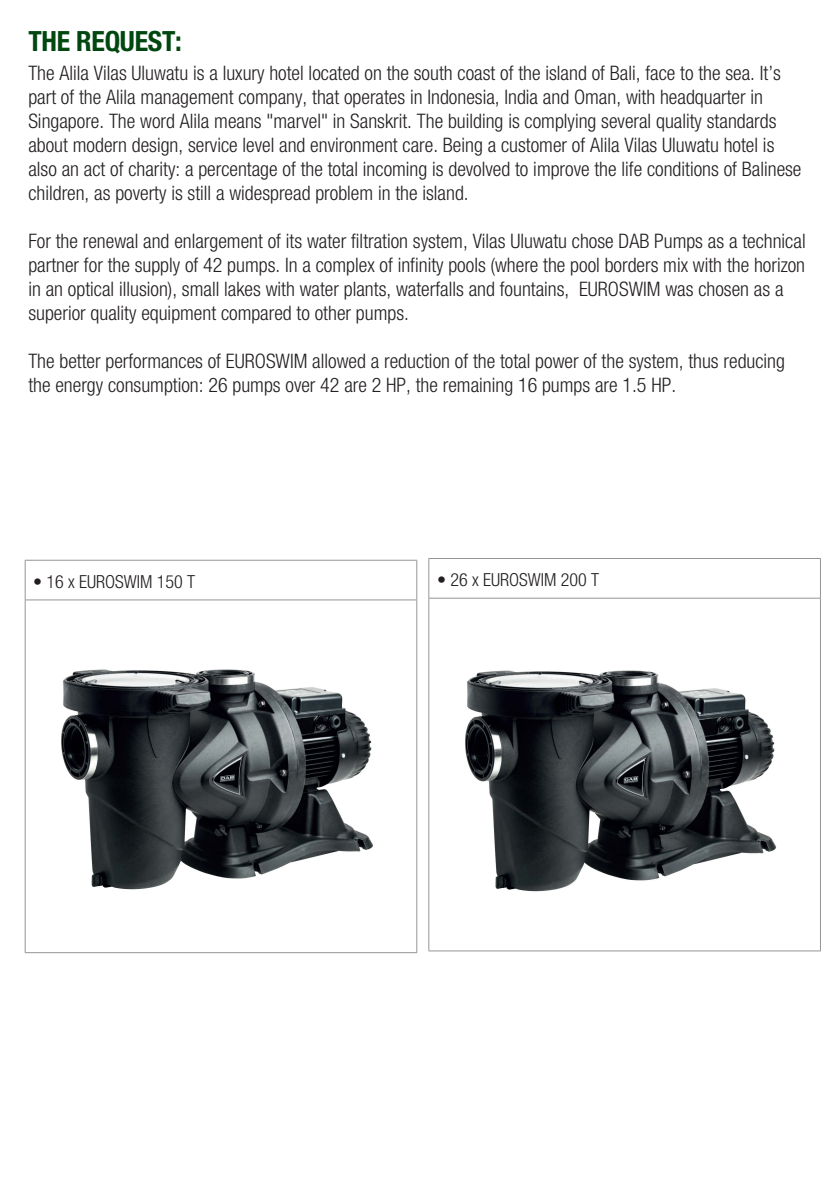
<style>
.page{position:relative;width:840px;height:1191px;background:#fff}
.page>*{position:absolute;margin:0;border:0;box-sizing:border-box;transform-origin:0 0}
.t1{font:700 condensed 27.8px "Helvetica Neue LT";letter-spacing:-.01em;color:#004710}
.t2{font:300 condensed 20px/24px "Helvetica Neue LT";color:#231f20}
.t3{font:300 condensed 18px "Helvetica Neue LT";color:#231f20}
</style>
<div class="page">
<hr style="left:25px;top:560px;width:392px;height:1px;background:#939598">
<hr style="left:25px;top:560px;width:1px;height:39px;background:#939598">
<hr style="left:416px;top:560px;width:1px;height:39px;background:#939598">
<hr style="left:25px;top:599px;width:392px;height:1px;background:#939598">
<hr style="left:25px;top:600px;width:1px;height:352px;background:#939598">
<hr style="left:416px;top:600px;width:1px;height:352px;background:#939598">
<hr style="left:25px;top:952px;width:392px;height:1px;background:#939598">
<hr style="left:428px;top:558px;width:392px;height:1px;background:#939598">
<hr style="left:428px;top:559px;width:1px;height:39px;background:#939598">
<hr style="left:819px;top:559px;width:1px;height:39px;background:#939598">
<hr style="left:428px;top:598px;width:392px;height:1px;background:#939598">
<hr style="left:428px;top:598px;width:1px;height:352px;background:#939598">
<hr style="left:819px;top:598px;width:1px;height:352px;background:#939598">
<hr style="left:428px;top:950px;width:392px;height:1px;background:#939598">
<img style="left:61px;top:669px;width:312px;height:221px">
<img style="left:465px;top:670px;width:312px;height:222px">
<h1 class="t1" style="left:28px;top:24px;width:155px">THE REQUEST:</h1>
<p class="t2" style="left:28px;top:61px;width:774px">The Alila Vilas Uluwatu is a luxury hotel located on the south coast of the island of Bali, face to the sea. It’s part of the Alila management company, that operates in Indonesia, India and Oman, with headquarter in Singapore. The word Alila means "marvel" in Sanskrit. The building is complying several quality standards about modern design, service level and environment care. Being a customer of Alila Vilas Uluwatu hotel is also an act of charity: a percentage of the total incoming is devolved to improve the life conditions of Balinese children, as poverty is still a widespread problem in the island.</p>
<p class="t2" style="left:28px;top:229px;width:778px">For the renewal and enlargement of its water filtration system, Vilas Uluwatu chose DAB Pumps as a technical partner for the supply of 42 pumps. In a complex of infinity pools (where the pool borders mix with the horizon in an optical illusion), small lakes with water plants, waterfalls and fountains, EUROSWIM was chosen as a superior quality equipment compared to other pumps.</p>
<p class="t2" style="left:28px;top:349px;width:757px">The better performances of EUROSWIM allowed a reduction of the total power of the system, thus reducing the energy consumption: 26 pumps over 42 are 2 HP, the remaining 16 pumps are 1.5 HP.</p>
<p class="t3" style="left:33px;top:571px;width:163px">• 16 x EUROSWIM 150 T</p>
<p class="t3" style="left:437px;top:569px;width:163px">• 26 x EUROSWIM 200 T</p>
</div>
